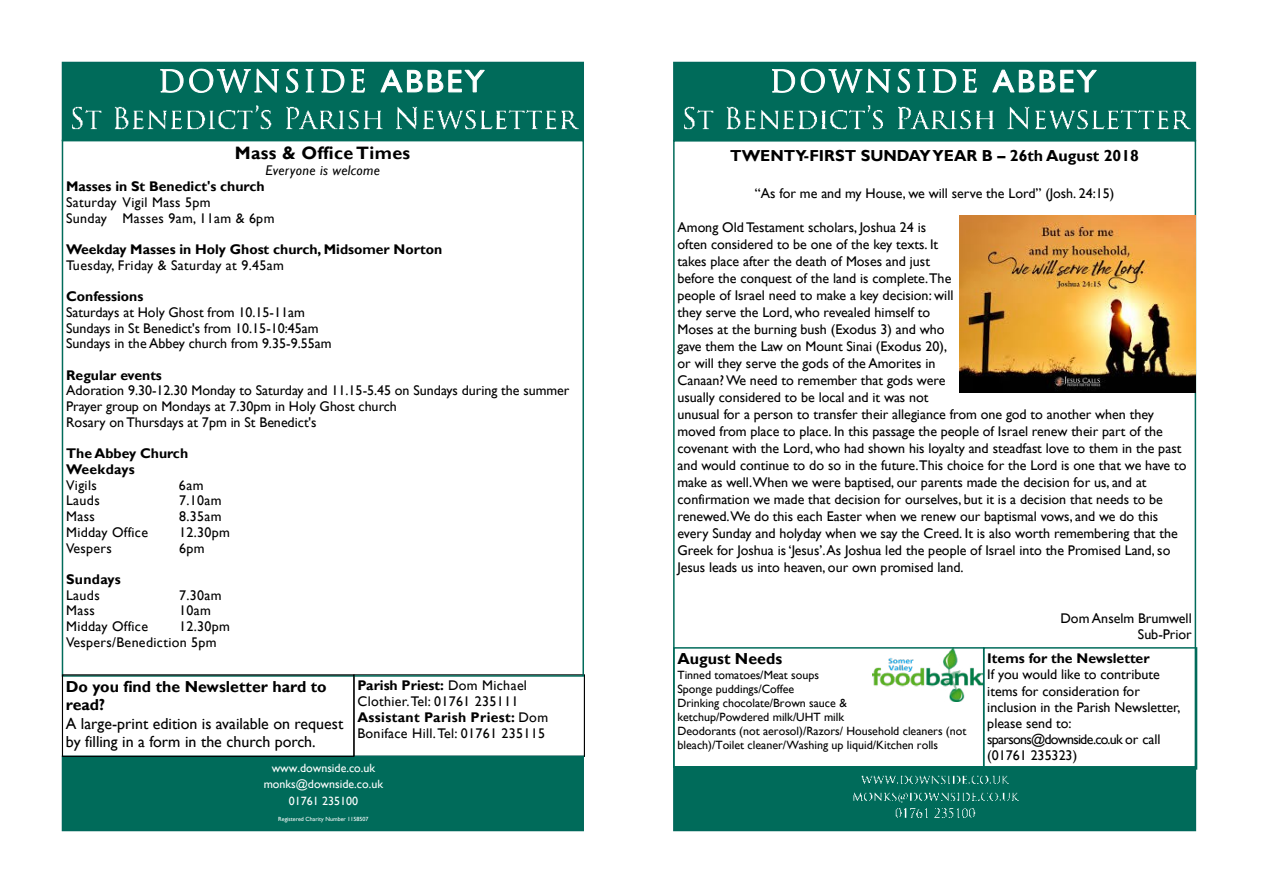
<style>
.page{position:relative;width:1263px;height:893px;background:#fff}
.page>*{position:absolute;margin:0;border:0;box-sizing:border-box;transform-origin:0 0}
.t1{font:700 18px "Gill Sans";letter-spacing:.02em;color:#000}
.t2{font:700 15.9px/18.5px "Gill Sans";color:#000}
.t3{font:15.9px/18.5px "Gill Sans";color:#000}
.t4{font:14.1px "Gill Sans";color:#000}
.t5{font:700 14.1px "Gill Sans";letter-spacing:.02em;color:#000}
.t6{font:13.95px/17.1px "Gill Sans";color:#000}
.t7{font:13.95px/16.2px "Gill Sans";letter-spacing:.025em;color:#000}
.t8{font:700 13.95px/15.8px "Gill Sans";color:#000}
.t9{font:13.95px "Gill Sans";letter-spacing:.02em;color:#000}
.t10{font:italic 13.95px "Gill Sans";letter-spacing:.025em;color:#000}
.t11{font:12px/14px "Gill Sans";color:#000}
.t12{font:12px/16.5px "Gill Sans";color:#fff;text-align:center}
.t13{font:6px "Gill Sans";color:#fff}
.s1{font-weight:700}
</style>
<div class="page">
<div style="left:674px;top:62px;width:521px;height:79px;background:#006b5a"></div>
<div style="left:674px;top:767px;width:521px;height:63px;background:#006b5a"></div>
<div style="left:673px;top:766px;width:523px;height:65px;border:1px solid #00685b"></div>
<svg style="left:772px;top:70px;width:23px;height:22px"></svg>
<svg style="left:801px;top:69px;width:89px;height:24px"></svg>
<svg style="left:898px;top:69px;width:12px;height:24px"></svg>
<svg style="left:918px;top:70px;width:7px;height:22px"></svg>
<svg style="left:933px;top:70px;width:23px;height:22px"></svg>
<svg style="left:963px;top:69px;width:13px;height:23px"></svg>
<svg style="left:993px;top:70px;width:41px;height:22px"></svg>
<svg style="left:1040px;top:70px;width:56px;height:22px"></svg>
<img style="left:684px;top:101px;width:513px;height:35px">
<img style="left:862px;top:775px;width:147px;height:9px">
<img style="left:853px;top:792px;width:166px;height:11px">
<img style="left:896px;top:808px;width:80px;height:10px">
<div style="left:673px;top:647px;width:311px;height:121px;border:1px solid #006b5a"></div>
<img style="left:872px;top:648px;width:110px;height:53px">
<div style="left:983px;top:647px;width:214px;height:123px;border:1px solid #006b5a"></div>
<img style="left:959px;top:216px;width:236px;height:177px">
<div style="left:353px;top:674px;width:232px;height:83px;border:1px solid #000"></div>
<div style="left:62px;top:62px;width:521px;height:78px;background:#006b5a"></div>
<div style="left:62px;top:756px;width:521px;height:74px;background:#006b5a"></div>
<div style="left:62px;top:756px;width:522px;height:75px;border:1px solid #00685b"></div>
<svg style="left:160px;top:69px;width:23px;height:23px"></svg>
<svg style="left:189px;top:69px;width:90px;height:23px"></svg>
<svg style="left:286px;top:69px;width:12px;height:23px"></svg>
<svg style="left:306px;top:70px;width:8px;height:22px"></svg>
<svg style="left:321px;top:70px;width:23px;height:22px"></svg>
<svg style="left:351px;top:69px;width:13px;height:23px"></svg>
<svg style="left:381px;top:70px;width:41px;height:22px"></svg>
<svg style="left:428px;top:70px;width:15px;height:22px"></svg>
<svg style="left:449px;top:70px;width:35px;height:22px"></svg>
<img style="left:72px;top:101px;width:512px;height:34px">
<div style="left:62px;top:674px;width:292px;height:83px;border:1px solid #000"></div>
<p class="t1" style="left:235px;top:142px;width:177px">Mass &amp; Office Times</p>
<p class="t10" style="left:265px;top:163px;width:116px">Everyone is welcome</p>
<p class="t8" style="left:66px;top:179px;width:200px">Masses in St Benedict's church</p>
<p class="t7" style="left:66px;top:194px;width:210px;line-height:15.8px">Saturday Vigil Mass 5pm<br>Sunday Masses 9am, 11am &amp; 6pm</p>
<p class="t8" style="left:66px;top:242px;width:378px">Weekday Masses in Holy Ghost church, Midsomer Norton</p>
<p class="t7" style="left:66px;top:257px;width:219px">Tuesday, Friday &amp; Saturday at 9.45am</p>
<p class="t8" style="left:66px;top:289px;width:79px">Confessions</p>
<p class="t6" style="left:66px;top:305px;width:267px;line-height:15.8px">Saturdays at Holy Ghost from 10.15-11am<br>Sundays in St Benedict's from 10.15-10:45am<br>Sundays in the Abbey church from 9.35-9.55am</p>
<p class="t8" style="left:66px;top:367px;width:97px">Regular events</p>
<p class="t6" style="left:66px;top:383px;width:505px;line-height:15.8px">Adoration 9.30-12.30 Monday to Saturday and 11.15-5.45 on Sundays during the summer<br>Prayer group on Mondays at 7.30pm in Holy Ghost church</p>
<p class="t4" style="left:66px;top:414px;width:252px">Rosary on Thursdays at 7pm in St Benedict's</p>
<p class="t8" style="left:66px;top:446px;width:124px">The Abbey Church<br>Weekdays</p>
<p class="t6" style="left:66px;top:477px;width:32px">Vigils</p>
<p class="t6" style="left:179px;top:477px;width:26px">6am</p>
<p class="t6" style="left:66px;top:492px;width:35px">Lauds</p>
<p class="t6" style="left:179px;top:492px;width:44px">7.10am</p>
<p class="t6" style="left:66px;top:508px;width:30px">Mass</p>
<p class="t6" style="left:179px;top:508px;width:44px">8.35am</p>
<p class="t9" style="left:66px;top:524px;width:83px">Midday Office</p>
<p class="t6" style="left:179px;top:524px;width:52px">12.30pm</p>
<p class="t7" style="left:66px;top:540px;width:47px">Vespers</p>
<p class="t6" style="left:179px;top:539px;width:27px">6pm</p>
<p class="t5" style="left:66px;top:571px;width:56px">Sundays</p>
<p class="t6" style="left:66px;top:587px;width:35px">Lauds</p>
<p class="t6" style="left:179px;top:587px;width:44px">7.30am</p>
<p class="t6" style="left:66px;top:602px;width:30px">Mass</p>
<p class="t6" style="left:179px;top:602px;width:33px">10am</p>
<p class="t9" style="left:66px;top:618px;width:83px">Midday Office</p>
<p class="t7" style="left:66px;top:619px;width:165px;line-height:15.8px;text-indent:113px">12.30pm<br>Vespers/Benediction 5pm</p>
<p class="t2" style="left:66px;top:677px;width:262px">Do you find the Newsletter hard to read?</p>
<p class="t3" style="left:66px;top:714px;width:279px">A large-print edition is available on request by filling in a form in the church porch.</p>
<p class="t7" style="left:357px;top:677px;width:192px"><span class="s1">Parish Priest:</span> Dom Michael<br>Clothier. Tel: 01761 235111<br><span class="s1">Assistant Parish Priest:</span> Dom<br>Boniface Hill. Tel: 01761 235115</p>
<p class="t12" style="left:264px;top:760px;width:121px">www.downside.co.uk monks@downside.co.uk<br>01761 235100</p>
<p class="t13" style="left:278px;top:816px;width:92px">Registered Charity Number 1158507</p>
<p class="t2" style="left:730px;top:147px;width:410px">TWENTY-FIRST SUNDAY YEAR B – 26th August 2018</p>
<p class="t6" style="left:755px;top:185px;width:361px">“As for me and my House, we will serve the Lord” (Josh. 24:15)</p>
<p class="t6" style="left:677px;top:219px;width:277px">Among Old Testament scholars, Joshua 24 is often considered to be one of the key texts. It takes place after the death of Moses and just before the conquest of the land is complete.The people of Israel need to make a key decision: will they serve the Lord, who revealed himself to Moses at the burning bush (Exodus 3) and who gave them the Law on Mount Sinai (Exodus 20), or will they serve the gods of the Amorites in Canaan? We need to remember that gods were usually considered to be local and it was not</p>
<p class="t4" style="left:677px;top:406px;width:478px">unusual for a person to transfer their allegiance from one god to another when they</p>
<p class="t6" style="left:677px;top:423px;width:511px">moved from place to place. In this passage the people of Israel renew their part of the covenant with the Lord, who had shown his loyalty and steadfast love to them in the past and would continue to do so in the future.This choice for the Lord is one that we have to make as well.When we were baptised, our parents made the decision for us, and at confirmation we made that decision for ourselves, but it is a decision that needs to be renewed.We do this each Easter when we renew our baptismal vows, and we do this every Sunday and holyday when we say the Creed. It is also worth remembering that the Greek for Joshua is ‘Jesus’. As Joshua led the people of Israel into the Promised Land, so Jesus leads us into heaven, our own promised land.</p>
<p class="t6" style="left:1060px;top:610px;width:133px;line-height:16.5px;text-align:right">Dom Anselm Brumwell<br>Sub-Prior</p>
<p class="t2" style="left:677px;top:650px;width:106px">August Needs</p>
<p class="t11" style="left:677px;top:668px;width:290px">Tinned tomatoes/Meat soups<br>Sponge puddings/Coffee<br>Drinking chocolate/Brown sauce &amp;<br>ketchup/Powdered milk/UHT milk<br>Deodorants (not aerosol)/Razors/ Household cleaners (not bleach)/Toilet cleaner/Washing up liquid/Kitchen rolls</p>
<p class="t8" style="left:987px;top:651px;width:164px">Items for the Newsletter</p>
<p class="t6" style="left:987px;top:667px;width:195px;line-height:16.2px">If you would like to contribute items for consideration for inclusion in the Parish Newsletter, please send to: sparsons@downside.co.uk or call (01761 235323)</p>
</div>
